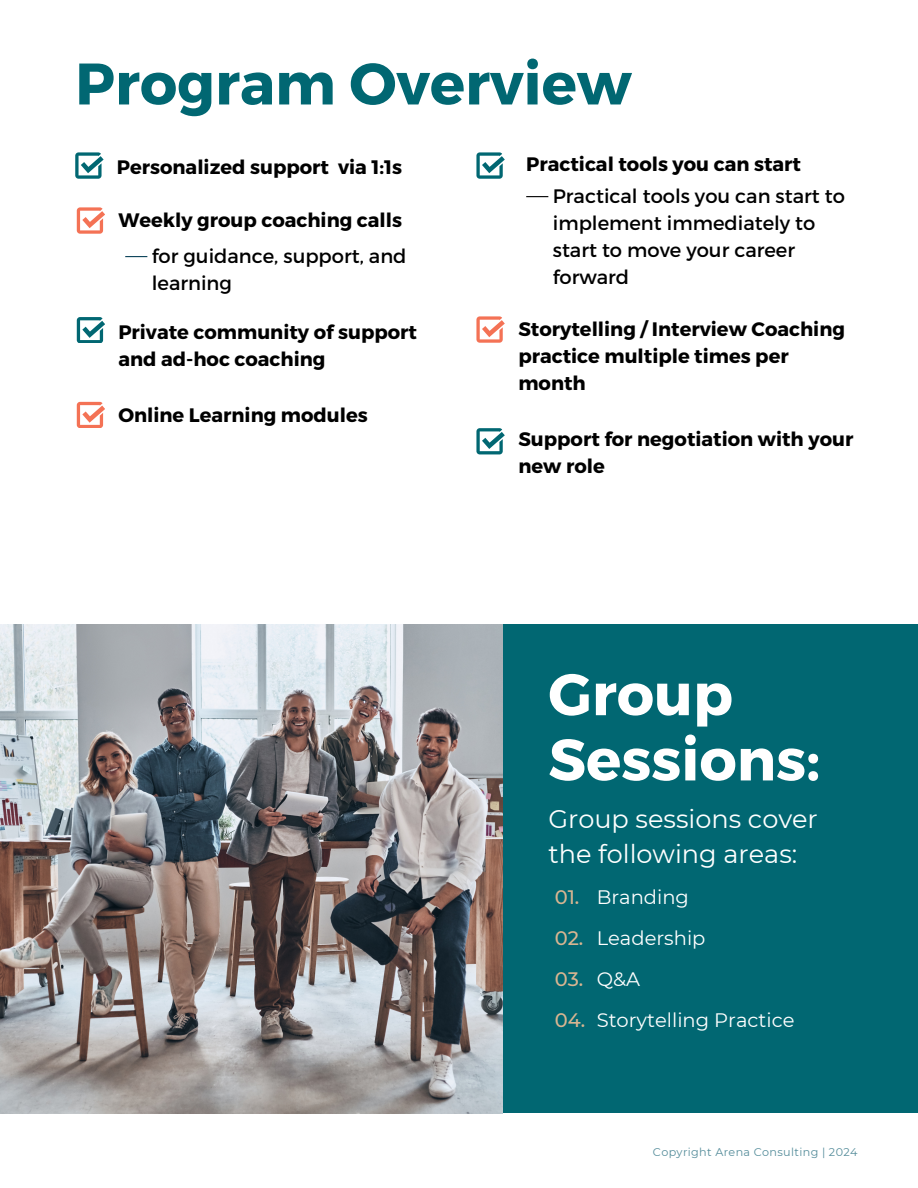
<style>
.page{position:relative;width:918px;height:1188px;background:#fff}
.page>*{position:absolute;margin:0;border:0;box-sizing:border-box;transform-origin:0 0}
.t1{font:700 58.5px "Montserrat";color:#016772}
.t2{font:700 58.5px/65.2px "Montserrat";color:#fff}
.t3{font:25.5px/34.8px "Montserrat";color:#fff}
.t4{font:700 19.5px/27px "Montserrat";color:#000}
.t5{font:19.5px/27px "Montserrat";color:#000}
.t6{font:19.5px "Montserrat";color:#fff}
.t7{font:500 19.5px "Montserrat";color:#d9b591}
.t8{font:11.1px "Montserrat";letter-spacing:.03em;color:#548c9a}
</style>
<div class="page">
<svg style="left:75px;top:152px;width:28px;height:26px"></svg>
<svg style="left:77px;top:207px;width:28px;height:26px"></svg>
<svg style="left:125px;top:256px;width:22px;height:1px"></svg>
<svg style="left:77px;top:317px;width:28px;height:26px"></svg>
<svg style="left:77px;top:402px;width:28px;height:26px"></svg>
<svg style="left:476px;top:152px;width:29px;height:26px"></svg>
<svg style="left:476px;top:316px;width:29px;height:26px"></svg>
<svg style="left:526px;top:196px;width:22px;height:1px"></svg>
<svg style="left:476px;top:428px;width:29px;height:26px"></svg>
<div style="left:394px;top:624px;width:524px;height:489px;background:#016772"></div>
<img style="left:0;top:625px;width:503px;height:488px">
<p class="t1" style="left:75px;top:46px;width:558px">Program Overview</p>
<p class="t4" style="left:117px;top:153px;width:287px">Personalized support via 1:1s</p>
<h4 class="t4" style="left:118px;top:206px;width:285px">Weekly group coaching calls</h4>
<p class="t5" style="left:152px;top:241px;width:256px">for guidance, support, and learning</p>
<h4 class="t4" style="left:118px;top:317px;width:300px">Private community of support and ad-hoc coaching</h4>
<p class="t4" style="left:118px;top:400px;width:251px">Online Learning modules</p>
<h4 class="t4" style="left:526px;top:149px;width:276px">Practical tools you can start</h4>
<p class="t5" style="left:553px;top:181px;width:294px">Practical tools you can start to implement immediately to start to move your career forward</p>
<p class="t4" style="left:518px;top:315px;width:328px">Storytelling / Interview Coaching practice multiple times per month</p>
<p class="t4" style="left:518px;top:425px;width:336px">Support for negotiation with your new role</p>
<p class="t2" style="left:548px;top:659px;width:273px">Group<br>Sessions:</p>
<h4 class="t3" style="left:548px;top:801px;width:271px">Group sessions cover the following areas:</h4>
<p class="t6" style="left:597px;top:885px;width:94px">Branding</p>
<h4 class="t6" style="left:597px;top:926px;width:110px">Leadership</h4>
<h4 class="t6" style="left:597px;top:967px;width:45px">Q&amp;A</h4>
<h1 class="t6" style="left:597px;top:1008px;width:199px">Storytelling Practice</h1>
<h2 class="t7" style="left:555px;top:885px;width:26px">01.</h2>
<h4 class="t7" style="left:555px;top:926px;width:30px">02.</h4>
<h5 class="t7" style="left:555px;top:967px;width:30px">03.</h5>
<h4 class="t7" style="left:555px;top:1008px;width:32px">04.</h4>
<h4 class="t8" style="left:653px;top:1146px;width:206px">Copyright Arena Consulting | 2024</h4>
</div>
